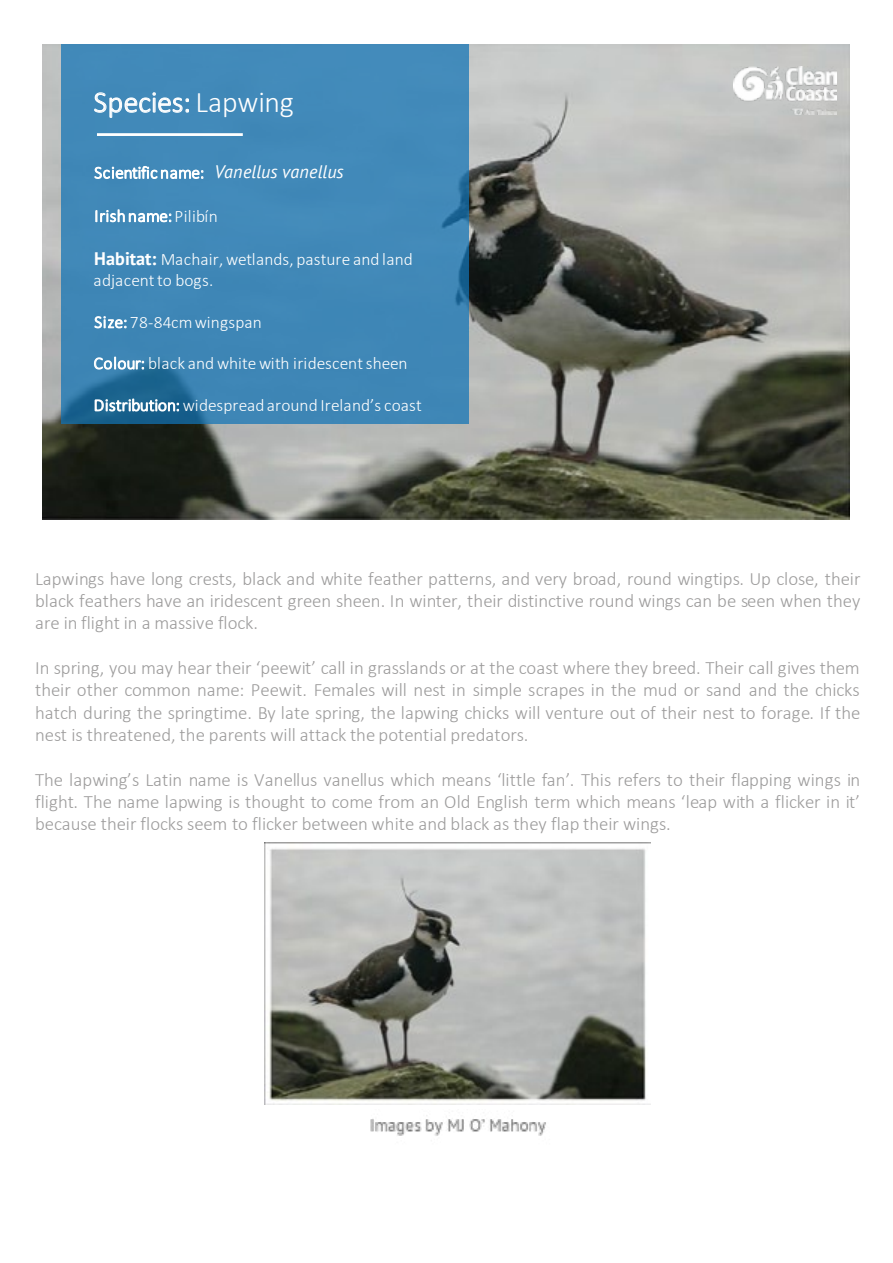
<style>
.page{position:relative;width:893px;height:1263px;background:#fff}
.page>*{position:absolute;margin:0;border:0;box-sizing:border-box;transform-origin:0 0}
.t1{font:300 30px "Calibri";letter-spacing:-.005em;color:#fff}
.t2{font:300 18.9px/22.4px "Calibri";color:#9d9c9c;text-align:justify}
.t3{font:italic 18.15px "PT Sans";color:#fff}
.t4{font:300 17.4px/21px "Calibri";letter-spacing:.01em;color:#fff}
.s1{font-family:"Calibri";font-weight:300;font-style:normal;font-size:17.4px}
.s2{font-family:"PT Sans";font-weight:700;font-size:18.15px}
</style>
<div class="page">
<img style="left:43px;top:45px;width:807px;height:475px">
<div style="left:61px;top:45px;width:408px;height:379px;background:#4088b8"></div>
<hr style="left:97px;top:133px;width:146px;height:3px;background:#fff">
<img style="left:733px;top:66px;width:103px;height:48px">
<img style="left:370px;top:1115px;width:176px;height:21px">
<img style="left:264px;top:843px;width:386px;height:261px">
<h1 class="t1" style="left:94px;top:83px;width:202px">Species: Lapwing</h1>
<p class="t3" style="left:94px;top:160px;width:251px"><span class="s1">Scientific name:</span> Vanellus vanellus</p>
<p class="t4" style="left:94px;top:205px;width:125px">Irish name: Pilibín</p>
<p class="t4" style="left:94px;top:248px;width:321px"><span class="s2">Habitat:</span> Machair, wetlands, pasture and land adjacent to bogs.</p>
<p class="t4" style="left:94px;top:311px;width:169px">Size: 78-84cm wingspan</p>
<p class="t4" style="left:94px;top:352px;width:315px">Colour: black and white with iridescent sheen</p>
<p class="t4" style="left:94px;top:394px;width:330px">Distribution: widespread around Ireland’s coast</p>
<p class="t2" style="left:35px;top:567px;width:827px">Lapwings have long crests, black and white feather patterns, and very broad, round wingtips. Up close, their black feathers have an iridescent green sheen. In winter, their distinctive round wings can be seen when they are in flight in a massive flock.</p>
<p class="t2" style="left:35px;top:656px;width:827px">In spring, you may hear their ‘peewit’ call in grasslands or at the coast where they breed. Their call gives them their other common name: Peewit. Females will nest in simple scrapes in the mud or sand and the chicks hatch during the springtime. By late spring, the lapwing chicks will venture out of their nest to forage. If the nest is threatened, the parents will attack the potential predators.</p>
<p class="t2" style="left:35px;top:768px;width:827px">The lapwing’s Latin name is Vanellus vanellus which means ‘little fan’. This refers to their flapping wings in flight. The name lapwing is thought to come from an Old English term which means ‘leap with a flicker in it’ because their flocks seem to flicker between white and black as they flap their wings.</p>
</div>
